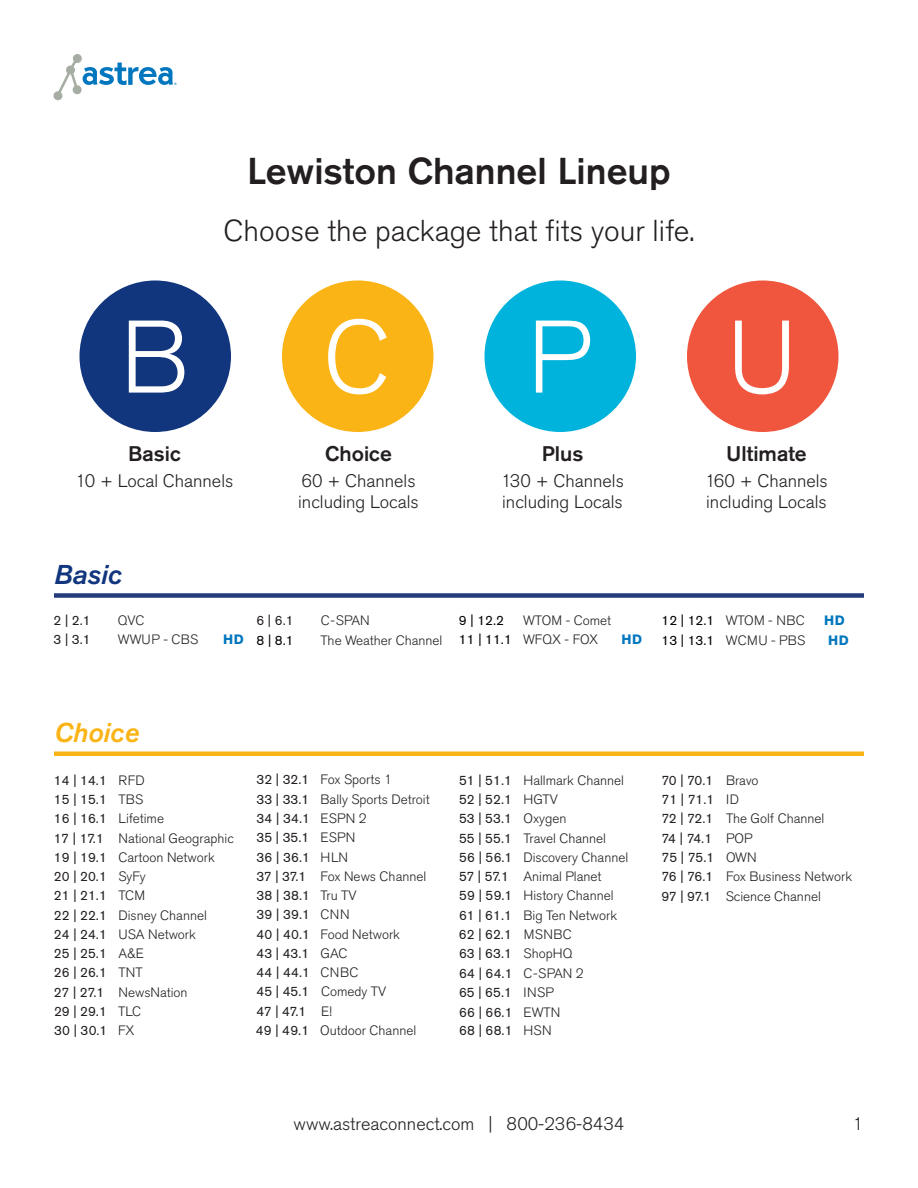
<style>
.page{position:relative;width:918px;height:1188px;background:#fff}
.page>*{position:absolute;margin:0;border:0;box-sizing:border-box;transform-origin:0 0}
.t1{font:300 102px "Akzidenz Grotesk Std";color:#fff}
.t2{font:500 37.05px "Akzidenz Grotesk Std";color:#231f20}
.t3{font:300 30px "Akzidenz Grotesk Std";color:#231f20}
.t4{font:italic 500 27px "Akzidenz Grotesk Std";color:#fbb416}
.t5{font:italic 500 27px "Akzidenz Grotesk Std";color:#11367e}
.t6{font:500 21px "Akzidenz Grotesk Std";color:#231f20}
.t7{font:300 18px/21.6px "Akzidenz Grotesk Std";color:#231f20}
.t8{font:300 13.5px/19.4px "Akzidenz Grotesk Std";color:#231f20}
.t9{font:13.5px/19.4px "Akzidenz Grotesk Std";color:#231f20}
.t10{font:300 13.5px/19.5px "Akzidenz Grotesk Std";letter-spacing:.02em;color:#231f20;text-align:right}
.t11{font:13.5px "Akzidenz Grotesk Std";color:#040503}
.t12{font:700 13.5px/19.5px "Akzidenz Grotesk Std";letter-spacing:.04em;color:#0076be;text-align:center}
.s1{font-weight:400;color:#040503}
.s2{font-weight:300}
.s3{font-weight:400}
</style>
<div class="page">
<div style="left:54px;top:593px;width:810px;height:5px;background:#233b7a"></div>
<hr style="left:54px;top:752px;width:810px;height:4px;background:#fbb416">
<div style="left:282px;top:280px;width:152px;height:152px;background:#fbb416;border-radius:50%"></div>
<div style="left:80px;top:280px;width:151px;height:152px;background:#11367e;border-radius:50%"></div>
<div style="left:484px;top:280px;width:152px;height:152px;background:#00b3dc;border-radius:50%"></div>
<div style="left:687px;top:280px;width:151px;height:152px;background:#f0553e;border-radius:50%"></div>
<svg style="left:53px;top:54px;width:124px;height:46px"></svg>
<h2 class="t2" style="left:247px;top:148px;width:425px">Lewiston Channel Lineup</h2>
<h3 class="t3" style="left:224px;top:213px;width:472px">Choose the package that fits your life.</h3>
<h1 class="t1" style="left:121px;top:300px;width:70px">B</h1>
<h1 class="t1" style="left:323px;top:300px;width:70px">C</h1>
<h1 class="t1" style="left:528px;top:300px;width:65px">P</h1>
<h1 class="t1" style="left:727px;top:300px;width:72px">U</h1>
<h3 class="t6" style="left:128px;top:441px;width:54px">Basic</h3>
<h3 class="t7" style="left:76px;top:470px;width:159px">10 + Local Channels</h3>
<h3 class="t6" style="left:325px;top:441px;width:68px">Choice</h3>
<h3 class="t7" style="left:298px;top:470px;width:122px">60 + Channels including Locals</h3>
<h3 class="t6" style="left:542px;top:441px;width:43px">Plus</h3>
<h3 class="t7" style="left:501px;top:470px;width:124px">130 + Channels including Locals</h3>
<h3 class="t6" style="left:726px;top:441px;width:82px">Ultimate</h3>
<h3 class="t7" style="left:705px;top:470px;width:124px">160 + Channels including Locals</h3>
<h3 class="t5" style="left:54px;top:559px;width:69px">Basic</h3>
<p class="t8" style="left:118px;top:611px;width:82px">QVC<br>WWUP - CBS</p>
<p class="t9" style="left:53px;top:610px;width:39px">2 | 2.1<br>3 | 3.1</p>
<p class="t9" style="left:256px;top:610px;width:39px">6 | 6.1</p>
<p class="t8" style="left:321px;top:611px;width:50px">C-SPAN</p>
<p class="t11" style="left:459px;top:612px;width:47px">9 | 12.2</p>
<p class="t8" style="left:523px;top:611px;width:90px">WTOM - Comet</p>
<p class="t11" style="left:256px;top:632px;width:39px">8 | 8.1</p>
<p class="t8" style="left:321px;top:631px;width:279px">The Weather Channel <span class="s1">11 | 11.1</span> WFQX - FOX</p>
<p class="t12" style="left:223px;top:630px;width:22px">HD</p>
<p class="t12" style="left:622px;top:630px;width:22px">HD</p>
<p class="t10" style="left:661px;top:611px;width:145px"><span class="s1">12 | 12.1</span> WTOM - NBC<br>WCMU - PBS</p>
<p class="t11" style="left:661px;top:632px;width:54px">13 | 13.1</p>
<p class="t12" style="left:824px;top:611px;width:26px">HD<br>HD</p>
<h3 class="t4" style="left:54px;top:718px;width:86px">Choice</h3>
<p class="t9" style="left:54px;top:770px;width:181px">14 | 14.1 <span class="s2">RFD<br></span>15 | 15.1 <span class="s2">TBS<br></span>16 | 16.1 <span class="s2">Lifetime<br></span>17 | 17.1 <span class="s2">National Geographic<br></span>19 | 19.1 <span class="s2">Cartoon Network<br></span>20 | 20.1 <span class="s2">SyFy<br></span>21 | 21.1 <span class="s2">TCM<br></span>22 | 22.1 <span class="s2">Disney Channel<br></span>24 | 24.1 <span class="s2">USA Network<br></span>25 | 25.1 <span class="s2">A&amp;E<br></span>26 | 26.1 <span class="s2">TNT<br></span>27 | 27.1 <span class="s2">NewsNation<br></span>29 | 29.1 <span class="s2">TLC<br></span>30 | 30.1 <span class="s2">FX</span></p>
<p class="t8" style="left:257px;top:770px;width:175px"><span class="s3">32 | 32.1</span> Fox Sports 1<br><span class="s3">33 | 33.1</span> Bally Sports Detroit<br><span class="s3">34 | 34.1</span> ESPN 2<br><span class="s3">35 | 35.1</span> ESPN<br><span class="s3">36 | 36.1</span> HLN<br><span class="s3">37 | 37.1</span> Fox News Channel<br><span class="s3">38 | 38.1</span> Tru TV<br><span class="s3">39 | 39.1</span> CNN<br><span class="s3">40 | 40.1</span> Food Network</p>
<p class="t9" style="left:256px;top:943px;width:93px">43 | 43.1 <span class="s2">GAC</span></p>
<p class="t9" style="left:257px;top:963px;width:103px">44 | 44.1 <span class="s2">CNBC</span></p>
<p class="t8" style="left:256px;top:1002px;width:162px"><span class="s3">47 | 47.1</span> E!<br><span class="s3">49 | 49.1</span> Outdoor Channel</p>
<p class="t8" style="left:256px;top:982px;width:131px"><span class="s3">45 | 45.1</span> Comedy TV</p>
<p class="t8" style="left:459px;top:771px;width:171px"><span class="s3">51 | 51.1</span> Hallmark Channel<br><span class="s3">52 | 52.1</span> HGTV<br><span class="s3">53 | 53.1</span> Oxygen<br><span class="s3">55 | 55.1</span> Travel Channel<br><span class="s3">56 | 56.1</span> Discovery Channel<br><span class="s3">57 | 57.1</span> Animal Planet<br><span class="s3">59 | 59.1</span> History Channel<br><span class="s3">61 | 61.1</span> Big Ten Network<br><span class="s3">62 | 62.1</span> MSNBC<br><span class="s3">63 | 63.1</span> ShopHQ<br><span class="s3">64 | 64.1</span> C-SPAN 2<br><span class="s3">65 | 65.1</span> INSP<br><span class="s3">66 | 66.1</span> EWTN<br><span class="s3">68 | 68.1</span> HSN</p>
<p class="t9" style="left:662px;top:770px;width:99px">70 | 70.1 <span class="s2">Bravo<br></span>71 | 71.1 <span class="s2">ID</span></p>
<p class="t8" style="left:661px;top:809px;width:164px"><span class="s3">72 | 72.1</span> The Golf Channel</p>
<p class="t8" style="left:662px;top:829px;width:192px"><span class="s3">74 | 74.1</span> POP<br><span class="s3">75 | 75.1</span> OWN<br><span class="s3">76 | 76.1</span> Fox Business Network<br><span class="s3">97 | 97.1</span> Science Channel</p>
<h3 class="t7" style="left:294px;top:1113px;width:332px">www.astreaconnect.com | 800-236-8434</h3>
<h3 class="t7" style="left:853px;top:1113px;width:12px">1</h3>
</div>
